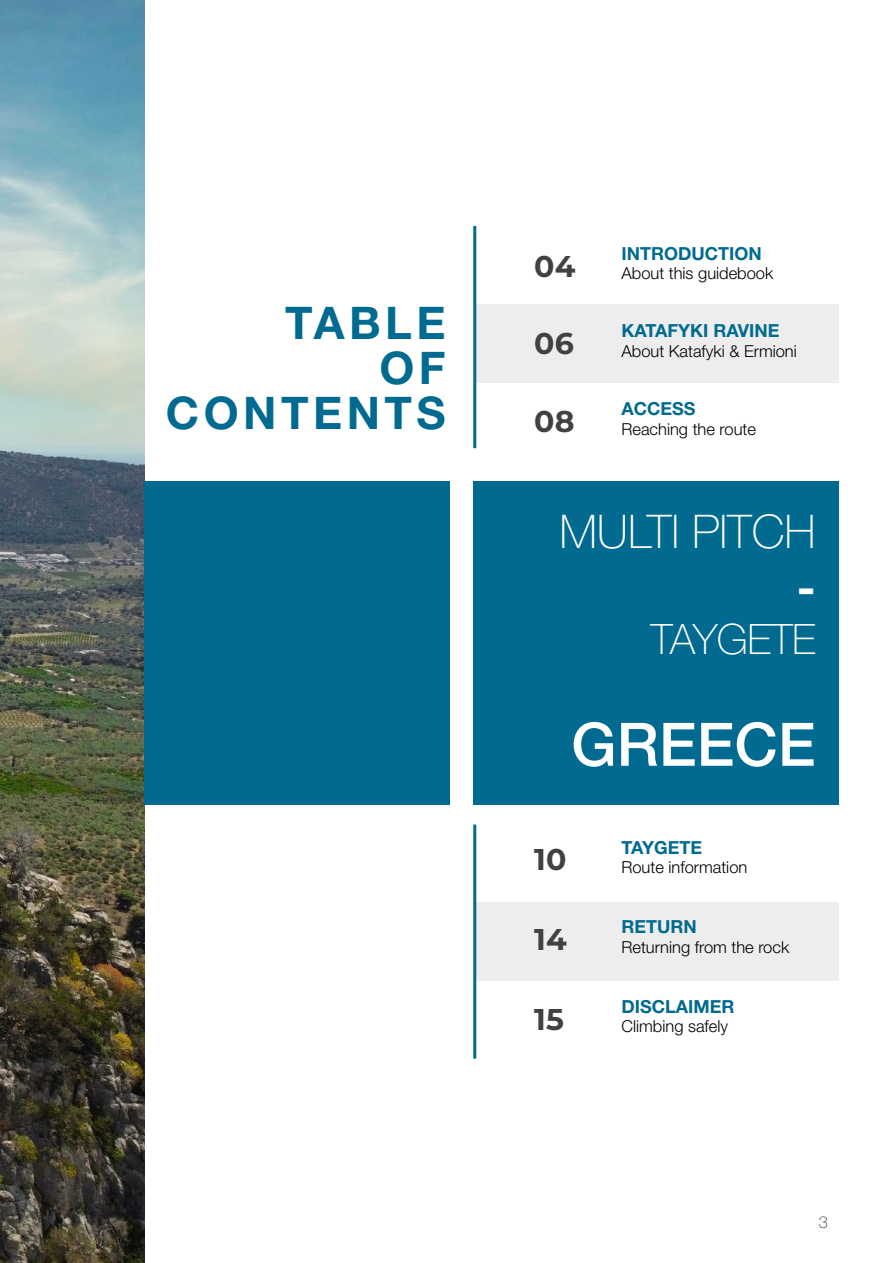
<style>
.page{position:relative;width:893px;height:1263px;background:#fff}
.page>*{position:absolute;margin:0;border:0;box-sizing:border-box;transform-origin:0 0}
.t1{font:500 60px "Helvetica Neue LT Std";color:#fff}
.t2{font:100 46.5px "Helvetica Neue LT Std";color:#fff}
.t3{font:700 46.5px "Helvetica Neue LT Std";color:#fff}
.t4{font:700 45px/45px "Helvetica Neue LT Std";letter-spacing:.1em;color:#006a90;text-align:right}
.t5{font:100 42px "Helvetica Neue LT Std";letter-spacing:-.01em;color:#fff}
.t6{font:700 30px "Montserrat";color:#414042}
.t7{font:700 18px "Helvetica Neue LT Std";color:#006a90}
.t8{font:300 16.5px "Helvetica Neue LT Std";color:#000}
.t9{font:100 16.5px "Helvetica Neue LT Std";color:#2e333c}
</style>
<div class="page">
<img style="left:0;top:0;width:145px;height:1263px">
<div style="left:475px;top:304px;width:364px;height:78px;background:#ededee"></div>
<div style="left:145px;top:481px;width:305px;height:324px;background:#006a90"></div>
<div style="left:473px;top:481px;width:366px;height:324px;background:#006a90"></div>
<hr style="left:473px;top:226px;width:3px;height:222px;background:#006a90">
<div style="left:475px;top:902px;width:364px;height:78px;background:#ededee"></div>
<hr style="left:473px;top:824px;width:3px;height:235px;background:#006a90">
<h3 class="t4" style="left:166px;top:300px;width:281px">TABLE<br>OF<br>CONTENTS</h3>
<h3 class="t6" style="left:534px;top:244px;width:43px">04</h3>
<h3 class="t6" style="left:534px;top:322px;width:41px">06</h3>
<h3 class="t6" style="left:534px;top:399px;width:42px">08</h3>
<p class="t7" style="left:621px;top:242px;width:142px">INTRODUCTION</p>
<p class="t8" style="left:621px;top:263px;width:153px">About this guidebook</p>
<p class="t7" style="left:621px;top:320px;width:160px">KATAFYKI RAVINE</p>
<p class="t8" style="left:621px;top:341px;width:177px">About Katafyki &amp; Ermioni</p>
<p class="t7" style="left:621px;top:397px;width:76px">ACCESS</p>
<p class="t8" style="left:621px;top:418px;width:136px">Reaching the route</p>
<h2 class="t2" style="left:559px;top:505px;width:258px">MULTI PITCH</h2>
<h2 class="t3" style="left:797px;top:558px;width:20px">-</h2>
<h3 class="t5" style="left:651px;top:615px;width:166px">TAYGETE</h3>
<h1 class="t1" style="left:571px;top:709px;width:246px">GREECE</h1>
<h3 class="t6" style="left:534px;top:838px;width:34px">10</h3>
<p class="t7" style="left:621px;top:836px;width:82px">TAYGETE</p>
<p class="t8" style="left:621px;top:857px;width:127px">Route information</p>
<h3 class="t6" style="left:534px;top:918px;width:34px">14</h3>
<h3 class="t6" style="left:534px;top:997px;width:31px">15</h3>
<p class="t7" style="left:621px;top:916px;width:77px">RETURN</p>
<p class="t8" style="left:621px;top:937px;width:169px">Returning from the rock</p>
<p class="t7" style="left:621px;top:995px;width:114px">DISCLAIMER</p>
<p class="t8" style="left:621px;top:1016px;width:108px">Climbing safely</p>
<p class="t9" style="left:819px;top:1213px;width:11px">3</p>
</div>
